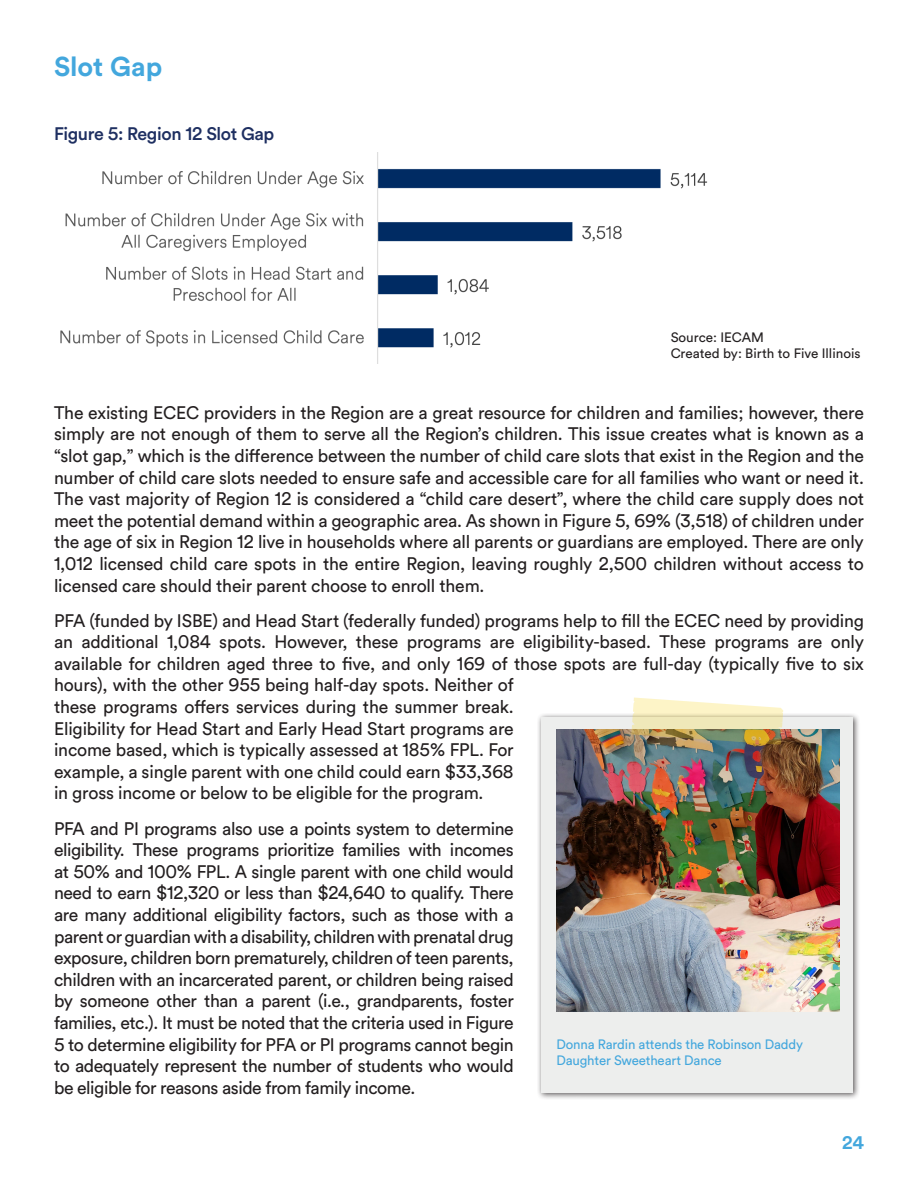
<style>
.page{position:relative;width:918px;height:1188px;background:#fff}
.page>*{position:absolute;margin:0;border:0;box-sizing:border-box;transform-origin:0 0}
.t1{font:700 27px "Circular Air Pro";color:#43a7dd}
.t2{font:18px/21.6px "Circular Air Pro";letter-spacing:-.01em;color:#231f20;text-align:justify}
.t3{font:500 18px "Circular Air Pro";letter-spacing:-.02em;color:#1e2f61}
.t4{font:700 18px "Circular Air Pro";color:#43a7dd}
.t5{font:13.5px/16.2px "Circular Air Pro";letter-spacing:-.01em;color:#43a7dd}
.t6{font:13.5px/16.2px "Circular Air Pro";color:#231f20}
</style>
<div class="page">
<div style="left:537px;top:713px;width:323px;height:388px;background:#231f20;opacity:.75"></div>
<div style="left:541px;top:717px;width:311px;height:375px;background:#edeeed"></div>
<img style="left:556px;top:730px;width:284px;height:281px">
<svg style="left:631px;top:698px;width:152px;height:31px"></svg>
<img style="left:60px;top:152px;width:648px;height:205px">
<img style="left:558px;top:729px;width:282px;height:275px">
<h2 class="t1" style="left:54px;top:48px;width:110px">Slot Gap</h2>
<h4 class="t3" style="left:54px;top:121px;width:222px">Figure 5: Region 12 Slot Gap</h4>
<p class="t6" style="left:671px;top:328px;width:191px">Source: IECAM<br>Created by: Birth to Five Illinois</p>
<p class="t2" style="left:54px;top:401px;width:812px">The existing ECEC providers in the Region are a great resource for children and families; however, there simply are not enough of them to serve all the Region’s children. This issue creates what is known as a “slot gap,” which is the difference between the number of child care slots that exist in the Region and the number of child care slots needed to ensure safe and accessible care for all families who want or need it.<br>The vast majority of Region 12 is considered a “child care desert”, where the child care supply does not meet the potential demand within a geographic area. As shown in Figure 5, 69% (3,518) of children under the age of six in Region 12 live in households where all parents or guardians are employed. There are only 1,012 licensed child care spots in the entire Region, leaving roughly 2,500 children without access to licensed care should their parent choose to enroll them.</p>
<p class="t2" style="left:54px;top:609px;width:812px;text-align:left">PFA (funded by ISBE) and Head Start (federally funded) programs help to fill the ECEC need by providing an additional 1,084 spots. However, these programs are eligibility-based. These programs are only available for children aged three to five, and only 169 of those spots are full-day (typically five to six hours), with the other 955 being half-day spots. Neither of<br>these programs offers services during the summer break.<br>Eligibility for Head Start and Early Head Start programs are<br>income based, which is typically assessed at 185% FPL. For<br>example, a single parent with one child could earn $33,368<br>in gross income or below to be eligible for the program.</p>
<p class="t2" style="left:54px;top:817px;width:461px">PFA and PI programs also use a points system to determine eligibility. These programs prioritize families with incomes at 50% and 100% FPL. A single parent with one child would need to earn $12,320 or less than $24,640 to qualify. There are many additional eligibility factors, such as those with a parent or guardian with a disability, children with prenatal drug exposure, children born prematurely, children of teen parents, children with an incarcerated parent, or children being raised by someone other than a parent (i.e., grandparents, foster families, etc.). It must be noted that the criteria used in Figure 5 to determine eligibility for PFA or PI programs cannot begin to adequately represent the number of students who would be eligible for reasons aside from family income.</p>
<p class="t5" style="left:556px;top:1036px;width:248px">Donna Rardin attends the Robinson Daddy<br>Daughter Sweetheart Dance</p>
<p class="t4" style="left:842px;top:1130px;width:23px">24</p>
</div>
